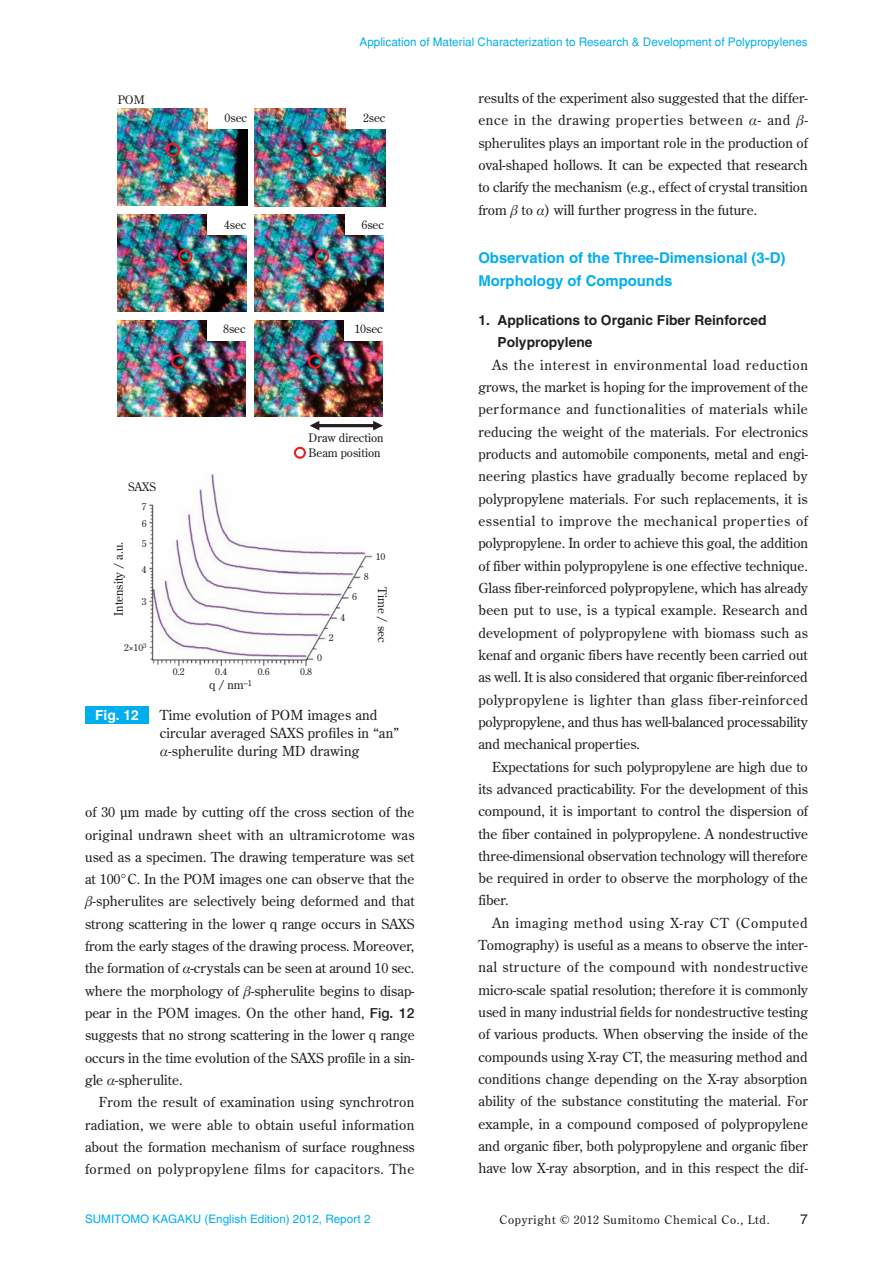
<style>
.page{position:relative;width:893px;height:1263px;background:#fff}
.page>*{position:absolute;margin:0;border:0;box-sizing:border-box;transform-origin:0 0}
.t1{font:700 14.85px/22.4px "Helvetica";color:#00aeef}
.t2{font:13.8px/22.4px "Century Old Style Std";color:#231f20;text-align:justify}
.t3{font:700 13.8px/22.4px "Helvetica";color:#231f20}
.t4{font:700 13.8px "Helvetica";color:#fff}
.t5{font:13.8px "Helvetica LT Std";color:#231f20}
.t6{font:11.7px "Century Old Style Std";color:#231f20}
.t7{font:11.7px "Helvetica";color:#00aeef}
.t8{font:11.7px "Helvetica LT Std";color:#00aeef}
.t9{font:11.7px "Century Old Style Std";letter-spacing:.06em;color:#231f20}
.t10{font:9.6px/17.2px "Century Old Style Std";color:#231f20}
.s1{font-family:"Times";font-style:italic}
.s2{font-family:"Helvetica Neue";font-weight:500}
</style>
<div class="page">
<div style="left:85px;top:706px;width:64px;height:17px;background:#00aeef"></div>
<img style="left:255px;top:108px;width:130px;height:98px">
<img style="left:118px;top:215px;width:129px;height:96px">
<img style="left:255px;top:215px;width:129px;height:96px">
<img style="left:117px;top:320px;width:129px;height:97px">
<img style="left:254px;top:320px;width:129px;height:97px">
<img style="left:118px;top:108px;width:129px;height:97px">
<div style="left:166px;top:143px;width:14px;height:14px;border:2px solid #ee1d23;border-radius:50%"></div>
<div style="left:309px;top:143px;width:14px;height:14px;border:2px solid #ee1d23;border-radius:50%"></div>
<div style="left:178px;top:249px;width:15px;height:14px;border:2px solid #ee1d23;border-radius:50%"></div>
<div style="left:315px;top:249px;width:14px;height:14px;border:2px solid #ee1d23;border-radius:50%"></div>
<div style="left:171px;top:354px;width:15px;height:15px;border:2px solid #ee1d23;border-radius:50%"></div>
<div style="left:308px;top:354px;width:14px;height:15px;border:2px solid #ee1d23;border-radius:50%"></div>
<div style="left:345px;top:213px;width:41px;height:22px;background:#fff"></div>
<div style="left:208px;top:213px;width:40px;height:22px;background:#fff"></div>
<div style="left:347px;top:106px;width:40px;height:22px;background:#fff"></div>
<div style="left:207px;top:318px;width:40px;height:23px;background:#fff"></div>
<div style="left:344px;top:318px;width:40px;height:23px;background:#fff"></div>
<div style="left:208px;top:106px;width:41px;height:22px;background:#fff"></div>
<img style="left:149px;top:473px;width:224px;height:193px">
<div style="left:294px;top:447px;width:12px;height:12px;border:2px solid #ee1d23;border-radius:50%"></div>
<svg style="left:310px;top:421px;width:73px;height:9px"></svg>
<p class="t7" style="left:360px;top:34px;width:450px">Application of Material Characterization to Research &amp; Development of Polypropylenes</p>
<p class="t6" style="left:118px;top:92px;width:29px">POM</p>
<p class="t6" style="left:225px;top:110px;width:24px">0sec</p>
<p class="t6" style="left:363px;top:110px;width:24px">2sec</p>
<p class="t6" style="left:224px;top:217px;width:24px">4sec</p>
<p class="t6" style="left:361px;top:217px;width:24px">6sec</p>
<p class="t6" style="left:223px;top:322px;width:24px">8sec</p>
<p class="t6" style="left:354px;top:322px;width:30px">10sec</p>
<p class="t6" style="left:128px;top:479px;width:30px">SAXS</p>
<p class="t6" style="left:111px;top:616px;width:76px;rotate:-90deg">Intensity / a.u.</p>
<p class="t10" style="left:142px;top:497px;width:6px">7<br>6</p>
<p class="t10" style="left:142px;top:535px;width:6px">5</p>
<p class="t10" style="left:142px;top:560px;width:6px">4</p>
<p class="t10" style="left:142px;top:592px;width:6px">3</p>
<p class="t10" style="left:124px;top:638px;width:24px">2×10<sup>3</sup></p>
<p class="t6" style="left:309px;top:430px;width:77px">Draw direction</p>
<p class="t6" style="left:309px;top:445px;width:74px">Beam position</p>
<p class="t10" style="left:376px;top:548px;width:11px">10</p>
<p class="t10" style="left:364px;top:568px;width:6px">8</p>
<p class="t10" style="left:352px;top:588px;width:6px">6</p>
<p class="t10" style="left:341px;top:608px;width:6px">4</p>
<p class="t10" style="left:329px;top:629px;width:6px">2</p>
<p class="t10" style="left:317px;top:649px;width:6px">0</p>
<p class="t10" style="left:173px;top:662px;width:13px">0.2</p>
<p class="t10" style="left:215px;top:662px;width:13px">0.4</p>
<p class="t10" style="left:258px;top:662px;width:13px">0.6</p>
<p class="t10" style="left:300px;top:662px;width:13px">0.8</p>
<p class="t6" style="left:209px;top:677px;width:44px">q / nm<sup>–1</sup></p>
<p class="t6" style="left:390px;top:587px;width:56px;rotate:90deg">Time / sec</p>
<p class="t4" style="left:95px;top:706px;width:45px">Fig. 12</p>
<p class="t2" style="left:160px;top:706px;width:241px;line-height:18.1px;text-align:left">Time evolution of POM images and circular averaged SAXS profiles in “an” <span class="s1">α</span>-spherulite during MD drawing</p>
<p class="t2" style="left:85px;top:801px;width:331px">of 30 μm made by cutting off the cross section of the original undrawn sheet with an ultramicrotome was used as a specimen. The drawing temperature was set at 100°C. In the POM images one can observe that the <span class="s1">β</span>-spherulites are selectively being deformed and that strong scattering in the lower q range occurs in SAXS from the early stages of the drawing process. Moreover, the formation of <span class="s1">α</span>-crystals can be seen at around 10 sec. where the morphology of <span class="s1">β</span>-spherulite begins to disap&shy;pear in the POM images. On the other hand, <span class="s2">Fig. 12 </span>suggests that no strong scattering in the lower q range occurs in the time evolution of the SAXS profile in a sin&shy;gle <span class="s1">α</span>-spherulite.</p>
<p class="t2" style="left:85px;top:1091px;width:331px;text-indent:14px">From the result of examination using synchrotron radiation, we were able to obtain useful information about the formation mechanism of surface roughness formed on polypropylene films for capacitors. The</p>
<p class="t2" style="left:478px;top:87px;width:331px">results of the experiment also suggested that the differ&shy;ence in the drawing properties between <span class="s1">α</span>- and <span class="s1">β&shy;</span>spherulites plays an important role in the production of oval-shaped hollows. It can be expected that research to clarify the mechanism (e.g., effect of crystal transition from <span class="s1">β</span> to <span class="s1">α</span>) will further progress in the future.</p>
<p class="t1" style="left:478px;top:247px;width:308px">Observation of the Three-Dimensional (3-D)<br>Morphology of Compounds</p>
<p class="t3" style="left:497px;top:309px;width:271px;text-indent:-19px">1. Applications to Organic Fiber Reinforced<br>Polypropylene</p>
<p class="t2" style="left:478px;top:353px;width:331px;text-indent:14px">As the interest in environmental load reduction grows, the market is hoping for the improvement of the performance and functionalities of materials while reducing the weight of the materials. For electronics products and automobile components, metal and engi&shy;neering plastics have gradually become replaced by polypropylene materials. For such replacements, it is essential to improve the mechanical properties of polypropylene. In order to achieve this goal, the addition of fiber within polypropylene is one effective technique.<br>Glass fiber-reinforced polypropylene, which has already been put to use, is a typical example. Research and development of polypropylene with biomass such as kenaf and organic fibers have recently been carried out as well. It is also considered that organic fiber-reinforced polypropylene is lighter than glass fiber-reinforced polypropylene, and thus has well-balanced processability and mechanical properties.</p>
<p class="t2" style="left:478px;top:755px;width:331px;text-indent:14px">Expectations for such polypropylene are high due to its advanced practicability. For the development of this compound, it is important to control the dispersion of the fiber contained in polypropylene. A nondestructive three-dimensional observation technology will therefore be required in order to observe the morphology of the fiber.</p>
<p class="t2" style="left:478px;top:911px;width:331px;text-indent:14px">An imaging method using X-ray CT (Computed Tomography) is useful as a means to observe the inter&shy;nal structure of the compound with nondestructive micro-scale spatial resolution; therefore it is commonly used in many industrial fields for nondestructive testing of various products. When observing the inside of the compounds using X-ray CT, the measuring method and conditions change depending on the X-ray absorption ability of the substance constituting the material. For example, in a compound composed of polypropylene and organic fiber, both polypropylene and organic fiber have low X-ray absorption, and in this respect the dif-</p>
<p class="t8" style="left:85px;top:1212px;width:287px">SUMITOMO KAGAKU (English Edition) 2012, Report 2</p>
<p class="t9" style="left:499px;top:1212px;width:272px">Copyright © 2012 Sumitomo Chemical Co., Ltd.</p>
<p class="t5" style="left:800px;top:1211px;width:9px">7</p>
<p class="t7" style="left:207px;top:1212px;width:27px">2012</p>
</div>
